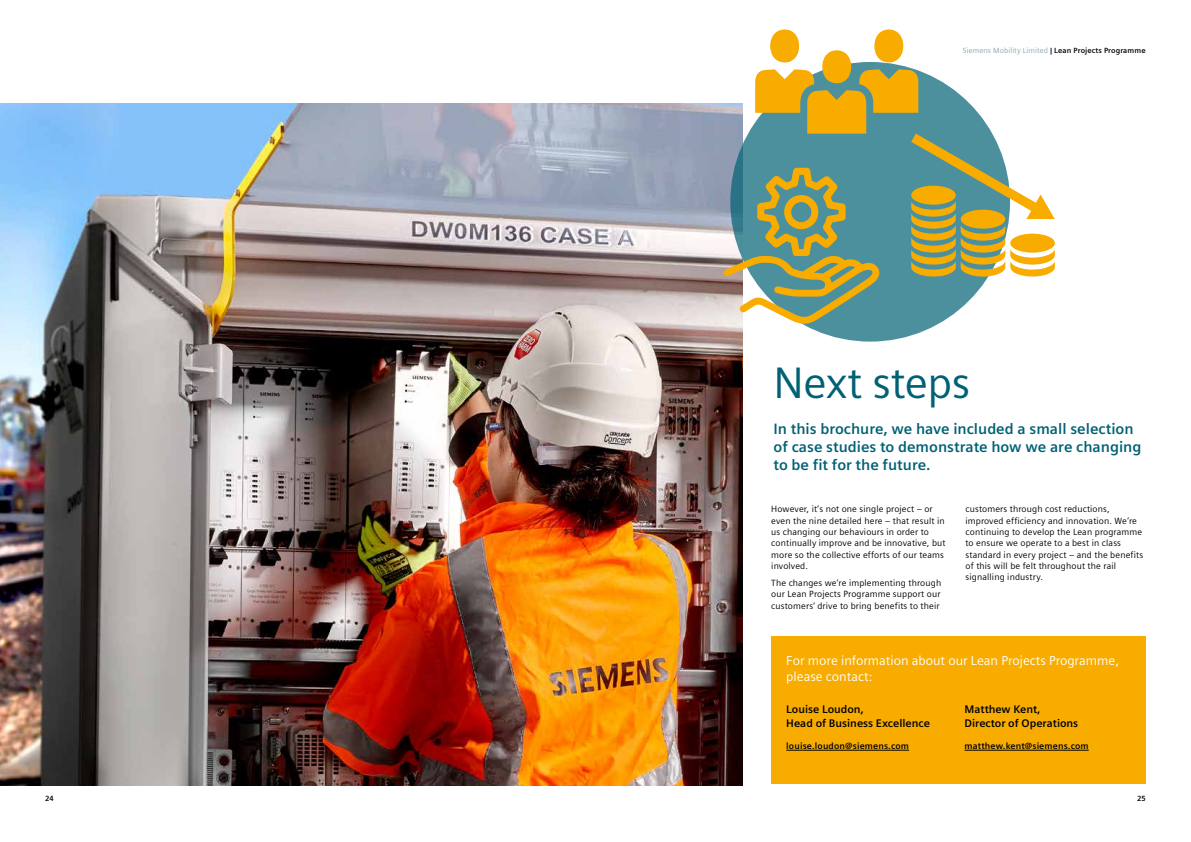
<style>
.page{position:relative;width:1191px;height:842px;background:#fff}
.page>*{position:absolute;margin:0;border:0;box-sizing:border-box;transform-origin:0 0}
.t1{font:44px "Siemens Sans";letter-spacing:-.01em;color:#006174}
.t2{font:700 15px/18px "Siemens Sans";color:#006174}
.t3{font:13px/15.6px "Siemens Sans";color:#fff}
.t4{font:700 11px/14.3px "Siemens Sans";color:#000}
.t5{font:9px/11.3px "Siemens Sans";letter-spacing:.015em;color:#000}
.t6{font:700 9px "Siemens Sans";letter-spacing:.015em;color:#000}
.t7{font:7.5px "Siemens Sans";letter-spacing:.015em;color:#8da3b0}
.t8{font:700 7.5px "Siemens Sans";color:#000}
.s1{font-weight:700;color:#000}
</style>
<div class="page">
<img style="left:0;top:103px;width:743px;height:682px">
<div style="left:771px;top:636px;width:374px;height:148px;background:#f8ac00"></div>
<hr style="left:786px;top:750px;width:123px;height:1px;background:#000">
<hr style="left:964px;top:750px;width:124px;height:1px;background:#000">
<div style="left:730px;top:62px;width:280px;height:280px;background:#4d909d;border-radius:50%"></div>
<svg style="left:723px;top:29px;width:332px;height:295px"></svg>
<p class="t7" style="left:962px;top:46px;width:184px">Siemens Mobility Limited <span class="s1">| Lean Projects Programme</span></p>
<h1 class="t1" style="left:773px;top:358px;width:198px">Next steps</h1>
<h2 class="t2" style="left:773px;top:420px;width:369px">In this brochure, we have included a small selection of case studies to demonstrate how we are changing to be fit for the future.</h2>
<p class="t5" style="left:771px;top:504px;width:176px">However, it’s not one single project – or even the nine detailed here – that result in us changing our behaviours in order to continually improve and be innovative, but more so the collective efforts of our teams involved.</p>
<p class="t5" style="left:771px;top:577px;width:171px;text-align:justify">The changes we’re implementing through our Lean Projects Programme support our customers’ drive to bring benefits to their</p>
<p class="t5" style="left:965px;top:504px;width:179px">customers through cost reductions, improved efficiency and innovation. We’re continuing to develop the Lean programme to ensure we operate to a best in class standard in every project – and the benefits of this will be felt throughout the rail signalling industry.</p>
<h3 class="t3" style="left:786px;top:653px;width:334px">For more information about our Lean Projects Programme, please contact:</h3>
<p class="t4" style="left:786px;top:702px;width:145px">Louise Loudon,<br>Head of Business Excellence</p>
<p class="t6" style="left:786px;top:740px;width:124px">louise.loudon@siemens.com</p>
<p class="t4" style="left:964px;top:702px;width:115px">Matthew Kent,<br>Director of Operations</p>
<p class="t6" style="left:964px;top:740px;width:126px">matthew.kent@siemens.com</p>
<p class="t8" style="left:45px;top:794px;width:10px">24</p>
<p class="t8" style="left:1137px;top:794px;width:10px">25</p>
</div>
